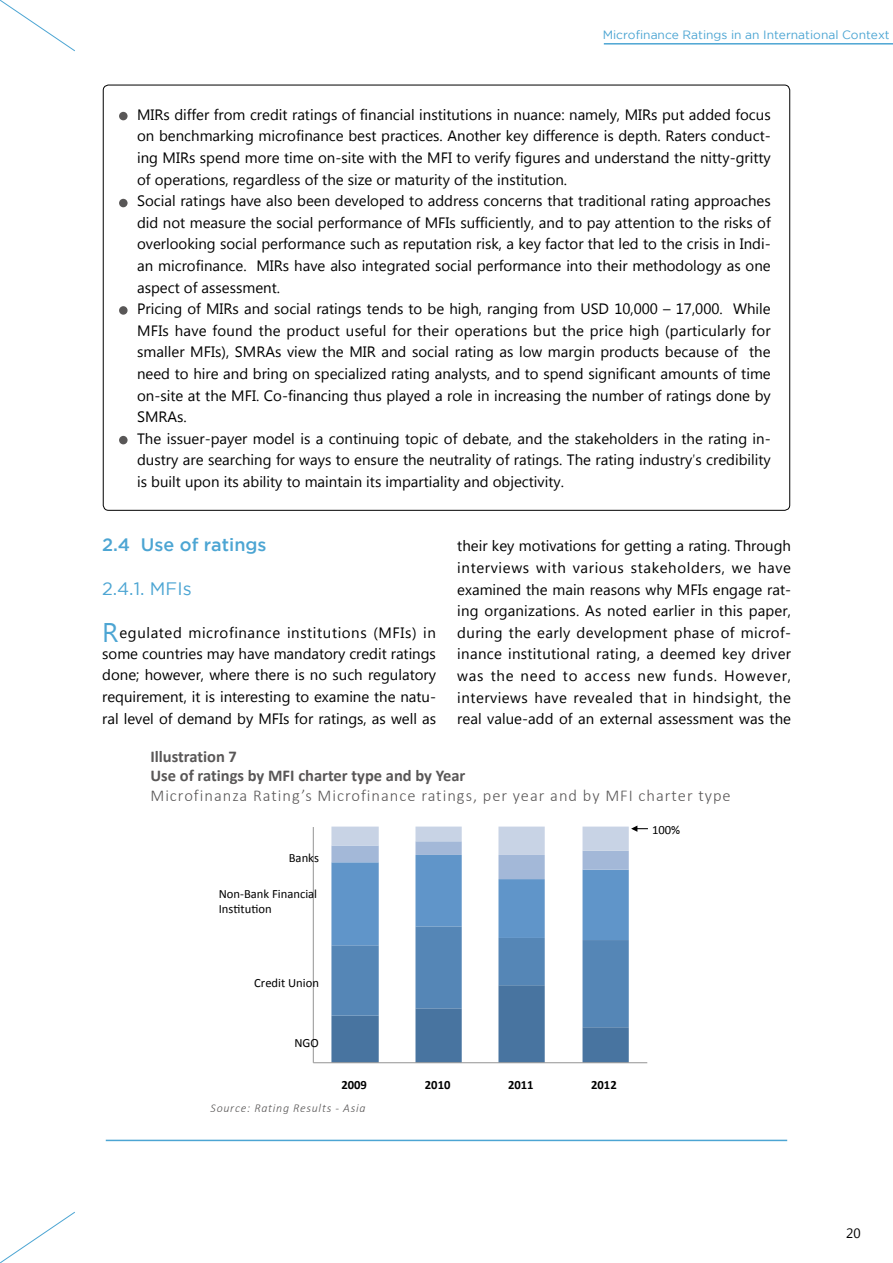
<style>
.page{position:relative;width:893px;height:1263px;background:#fff}
.page>*{position:absolute;margin:0;border:0;box-sizing:border-box;transform-origin:0 0}
.t1{font:500 18px "Gotham";color:#4ca5d3}
.t2{font:18px "Gotham";color:#4ca5d3}
.t3{font:300 16.5px "Calibri";letter-spacing:.06em;color:#595757}
.t4{font:700 16.5px/19.8px "Calibri";color:#595757}
.t5{font:15px/21.6px "Microsoft Tai Le";color:#000;text-align:justify}
.t6{font:13.5px "Microsoft Tai Le";color:#000}
.t7{font:12.6px/14.7px "Calibri";color:#000}
.t8{font:700 12.6px "Calibri";color:#000}
.t9{font:12px "Gotham";color:#4ca5d3}
.t10{font:italic 300 12px "Calibri";letter-spacing:.06em;color:#595757}
.s1{font-family:"Abel Pro"}
.s2{font-size:27px;color:#4ca5d3}
</style>
<div class="page">
<hr style="left:106px;top:1140px;width:681px;height:1px;background:#4ca5d3">
<hr style="left:604px;top:43px;width:289px;height:2px;background:#4ca5d3">
<svg style="left:0;top:1211px;width:75px;height:52px"></svg>
<svg style="left:0;top:0;width:75px;height:51px"></svg>
<hr style="left:313px;top:827px;width:1px;height:236px;background:#989898">
<hr style="left:313px;top:1062px;width:334px;height:1px;background:#989898">
<svg style="left:331px;top:825px;width:317px;height:238px"></svg>
<div style="left:119px;top:112px;width:9px;height:8px;background:#595757;border-radius:50%"></div>
<div style="left:119px;top:199px;width:9px;height:8px;background:#595757;border-radius:50%"></div>
<div style="left:119px;top:306px;width:9px;height:9px;background:#595757;border-radius:50%"></div>
<div style="left:119px;top:436px;width:9px;height:8px;background:#595757;border-radius:50%"></div>
<p class="t9" style="left:603px;top:28px;width:289px">Microfinance Ratings in an International Context</p>
<p class="t5" style="left:137px;top:105px;width:635px;text-align:left">MIRs differ from credit ratings of financial institutions in nuance: namely, MIRs put added focus on benchmarking microfinance best practices. Another key difference is depth. Raters conduct&shy;ing MIRs spend more time on-site with the MFI to verify figures and understand the nitty-gritty of operations, regardless of the size or maturity of the institution.<br>Social ratings have also been developed to address concerns that traditional rating approaches did not measure the social performance of MFIs sufficiently, and to pay attention to the risks of overlooking social performance such as reputation risk, a key factor that led to the crisis in Indi&shy;an microfinance. MIRs have also integrated social performance into their methodology as one aspect of assessment.<br>Pricing of MIRs and social ratings tends to be high, ranging from USD 10,000 – 17,000. While MFIs have found the product useful for their operations but the price high (particularly for smaller MFIs), SMRAs view the MIR and social rating as low margin products because of the need to hire and bring on specialized rating analysts, and to spend significant amounts of time on-site at the MFI. Co-financing thus played a role in increasing the number of ratings done by SMRAs.<br>The issuer-payer model is a continuing topic of debate, and the stakeholders in the rating in&shy;dustry are searching for ways to ensure the neutrality of ratings. The rating industry<span class="s1">’</span>s credibility is built upon its ability to maintain its impartiality and objectivity.</p>
<p class="t1" style="left:102px;top:534px;width:166px">2.4 Use of ratings</p>
<p class="t2" style="left:102px;top:578px;width:91px">2.4.1. MFIs</p>
<p class="t5" style="left:102px;top:623px;width:335px"><span class="s2">R</span>egulated microfinance institutions (MFIs) in some countries may have mandatory credit ratings done; however, where there is no such regulatory requirement, it is interesting to examine the natu&shy;ral level of demand by MFIs for ratings, as well as</p>
<p class="t5" style="left:457px;top:536px;width:335px">their key motivations for getting a rating. Through interviews with various stakeholders, we have examined the main reasons why MFIs engage rat&shy;ing organizations. As noted earlier in this paper, during the early development phase of microf&shy;inance institutional rating, a deemed key driver was the need to access new funds. However, interviews have revealed that in hindsight, the real value-add of an external assessment was the</p>
<p class="t4" style="left:150px;top:746px;width:316px">Illustration 7<br>Use of ratings by MFI charter type and by Year</p>
<p class="t3" style="left:150px;top:785px;width:582px">Microfinanza Rating’s Microfinance ratings, per year and by MFI charter type</p>
<p class="t7" style="left:289px;top:850px;width:32px">Banks</p>
<p class="t7" style="left:219px;top:887px;width:100px">Non--‐Bank Financial<br>Ins:tu:on</p>
<p class="t7" style="left:254px;top:976px;width:66px">Credit Union</p>
<p class="t7" style="left:294px;top:1035px;width:26px">NGO</p>
<p class="t8" style="left:341px;top:1077px;width:27px">2009</p>
<p class="t8" style="left:425px;top:1077px;width:27px">2010</p>
<p class="t10" style="left:211px;top:1100px;width:156px">Source: Rating Results - Asia</p>
<p class="t8" style="left:508px;top:1077px;width:27px">2011</p>
<p class="t7" style="left:652px;top:822px;width:30px">100%</p>
<p class="t8" style="left:591px;top:1077px;width:27px">2012</p>
<p class="t6" style="left:846px;top:1226px;width:16px">20</p>
</div>
